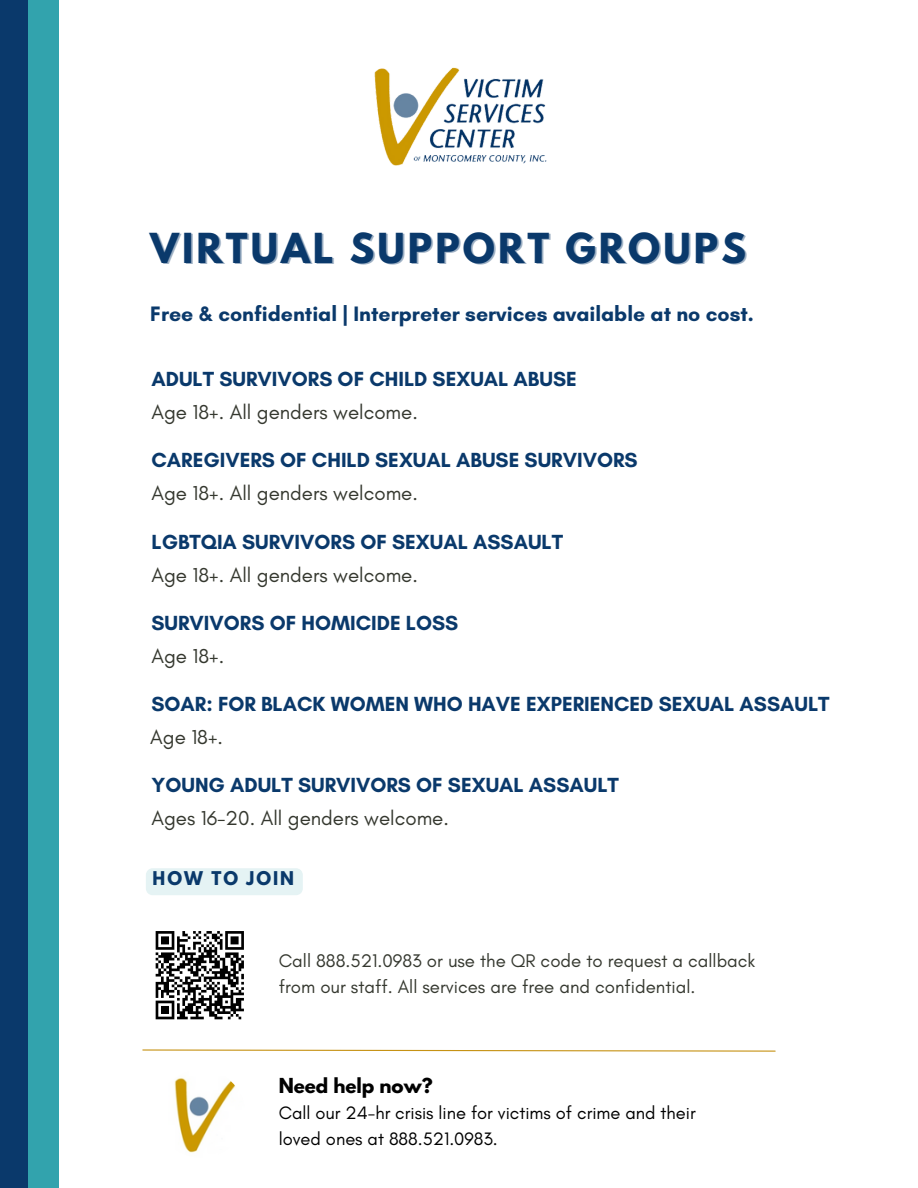
<style>
.page{position:relative;width:918px;height:1188px;background:#fff}
.page>*{position:absolute;margin:0;border:0;box-sizing:border-box;transform-origin:0 0}
.t1{font:700 36.6px "League Spartan";letter-spacing:.085em;color:#0a396b}
.t2{font:700 21.3px "Glacial Indifference";color:#0a396b}
.t3{font:700 20.85px "Glacial Indifference";color:#0a396b}
.t4{font:20.55px "Glacial Indifference";color:#35382f}
.t5{font:18.6px/25.8px "Glacial Indifference";color:#35382f}
.t6{font:18.3px/25.3px "Glacial Indifference";color:#000}
.t7{font:700 18.3px "League Spartan";color:#000}
.t8{font:700 16.8px "League Spartan";letter-spacing:.115em;color:#0a396b}
</style>
<div class="page">
<div style="left:0;top:0;width:28px;height:1188px;background:#0a396b"></div>
<div style="left:28px;top:0;width:30px;height:1188px;background:#32a3ad"></div>
<img style="left:374px;top:67px;width:173px;height:99px">
<img style="left:157px;top:1070px;width:88px;height:88px;border-radius:50%">
<svg style="left:142px;top:1049px;width:634px;height:3px"></svg>
<svg style="left:155px;top:931px;width:89px;height:89px"></svg>
<div style="left:146px;top:868px;width:157px;height:27px;background:#e5f3f4"></div>
<p class="t1" style="left:150px;top:230px;width:597px">VIRTUAL SUPPORT GROUPS</p>
<p class="t2" style="left:150px;top:301px;width:605px">Free &amp; confidential | Interpreter services available at no cost.</p>
<p class="t3" style="left:152px;top:367px;width:427px">ADULT SURVIVORS OF CHILD SEXUAL ABUSE</p>
<p class="t4" style="left:152px;top:399px;width:268px">Age 18+. All genders welcome.</p>
<p class="t3" style="left:152px;top:448px;width:488px">CAREGIVERS OF CHILD SEXUAL ABUSE SURVIVORS</p>
<p class="t4" style="left:152px;top:481px;width:268px">Age 18+. All genders welcome.</p>
<p class="t3" style="left:152px;top:529px;width:413px">LGBTQIA SURVIVORS OF SEXUAL ASSAULT</p>
<p class="t4" style="left:152px;top:562px;width:268px">Age 18+. All genders welcome.</p>
<p class="t3" style="left:152px;top:610px;width:308px">SURVIVORS OF HOMICIDE LOSS</p>
<p class="t4" style="left:152px;top:643px;width:74px">Age 18+.</p>
<p class="t3" style="left:152px;top:691px;width:680px">SOAR: FOR BLACK WOMEN WHO HAVE EXPERIENCED SEXUAL ASSAULT</p>
<p class="t4" style="left:150px;top:724px;width:74px">Age 18+.</p>
<p class="t3" style="left:152px;top:772px;width:469px">YOUNG ADULT SURVIVORS OF SEXUAL ASSAULT</p>
<p class="t4" style="left:152px;top:806px;width:299px">Ages 16-20. All genders welcome.</p>
<p class="t8" style="left:153px;top:870px;width:143px">HOW TO JOIN</p>
<p class="t5" style="left:279px;top:948px;width:478px">Call 888.521.0983 or use the QR code to request a callback from our staff. All services are free and confidential.</p>
<p class="t7" style="left:279px;top:1076px;width:155px">Need help now?</p>
<p class="t6" style="left:279px;top:1100px;width:418px">Call our 24-hr crisis line for victims of crime and their loved ones at 888.521.0983.</p>
</div>
